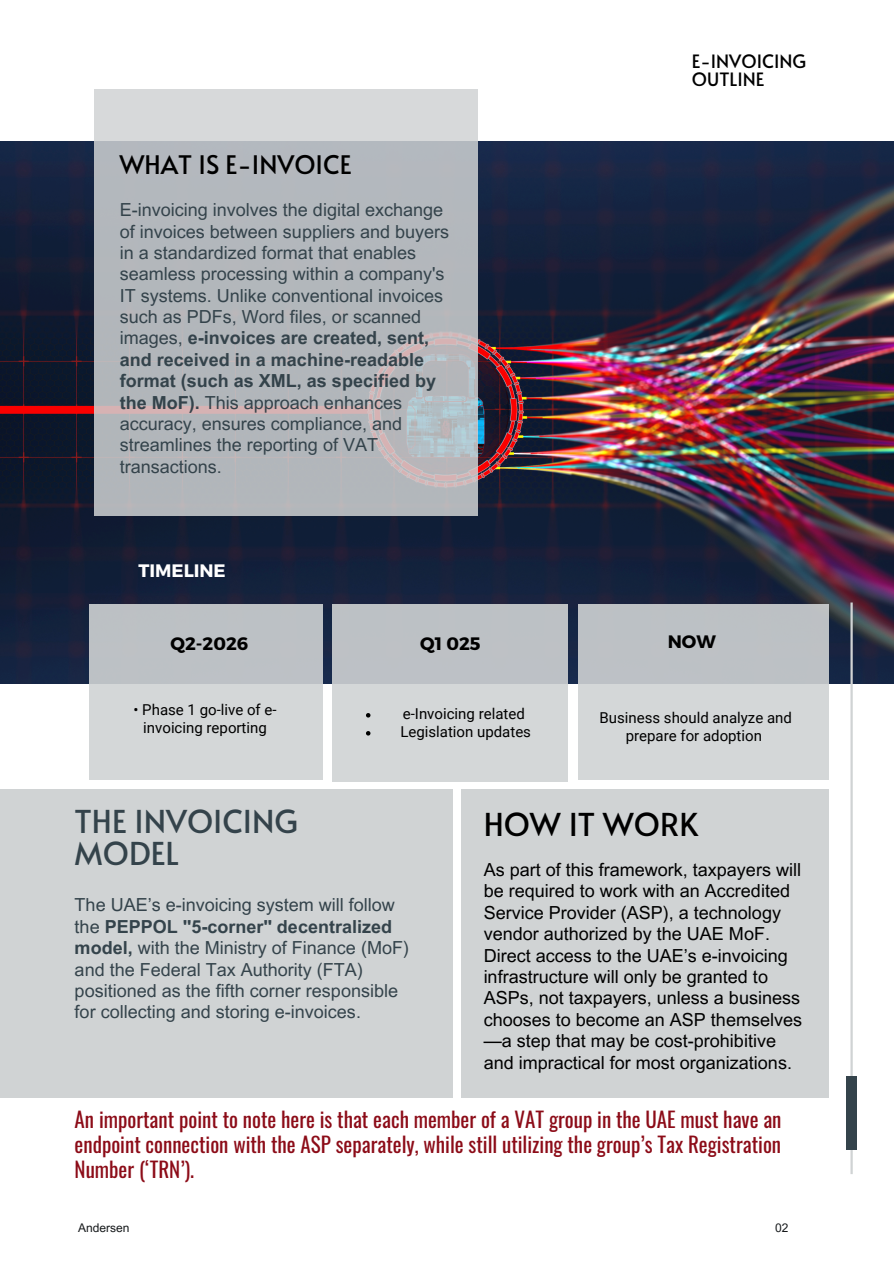
<style>
.page{position:relative;width:894px;height:1264px;background:#fff}
.page>*{position:absolute;margin:0;border:0;box-sizing:border-box;transform-origin:0 0}
.t1{font:31.5px/31.5px "Alata";color:#34434b}
.t2{font:31.5px "Alata";color:#000}
.t3{font:25.5px "Alata";color:#000}
.t4{font:21px/24.8px "Oswald";color:#8c0c18;text-align:justify}
.t5{font:18.3px/18.1px "Alata";color:#000}
.t6{font:18px/21.3px "Arial MT Pro";color:#34434b}
.t7{font:18px/21.3px "Arial MT Pro";color:#000}
.t8{font:700 18px "Montserrat";color:#000}
.t9{font:700 18px "Montserrat";color:#fff}
.t10{font:15px/18px "Roboto";color:#000;text-align:center}
.t11{font:12px "Arial MT Pro";color:#16191b}
.s1{font-weight:700}
</style>
<div class="page">
<div style="left:0;top:789px;width:453px;height:308px;background:#d0d3d4"></div>
<div style="left:460px;top:789px;width:368px;height:308px;background:#d0d3d4"></div>
<img style="left:0;top:141px;width:893px;height:542px">
<svg style="left:94px;top:89px;width:383px;height:427px;background:#b8bbbf"></svg>
<div style="left:89px;top:604px;width:233px;height:176px;background:linear-gradient(to right,#c9cdcf,#cacdd0)"></div>
<div style="left:332px;top:604px;width:236px;height:177px;background:linear-gradient(to right,#cacdd0,#cacdd0)"></div>
<div style="left:578px;top:604px;width:250px;height:176px;background:linear-gradient(to right,#cacdd0,#cacdcf)"></div>
<svg style="left:366px;top:713px;width:4px;height:4px"></svg>
<svg style="left:366px;top:731px;width:4px;height:4px"></svg>
<hr style="left:850px;top:602px;width:2px;height:572px;background:#d0d3d4">
<div style="left:846px;top:1076px;width:10px;height:73px;background:#34434b"></div>
<h2 class="t3" style="left:119px;top:146px;width:233px">WHAT IS E-INVOICE</h2>
<h6 class="t6" style="left:120px;top:201px;width:331px">E-invoicing involves the digital exchange of invoices between suppliers and buyers in a standardized format that enables seamless processing within a company's IT systems. Unlike conventional invoices such as PDFs, Word files, or scanned images, <span class="s1">e-invoices are created, sent, and received in a machine-readable format (such as XML, as specified by the MoF).</span> This approach enhances accuracy, ensures compliance, and streamlines the reporting of VAT transactions.</h6>
<h4 class="t9" style="left:138px;top:558px;width:89px">TIMELINE</h4>
<h1 class="t5" style="left:691px;top:51px;width:116px">E-INVOICING<br>OUTLINE</h1>
<p class="t8" style="left:170px;top:631px;width:79px">Q2-2026</p>
<p class="t8" style="left:667px;top:630px;width:50px">NOW</p>
<p class="t8" style="left:420px;top:631px;width:62px">Q1 025</p>
<h1 class="t10" style="left:133px;top:701px;width:144px">• Phase 1 go-live of e&shy;invoicing reporting</h1>
<h6 class="t10" style="left:599px;top:709px;width:194px">Business should analyze and prepare for adoption</h6>
<h4 class="t10" style="left:403px;top:704px;width:123px">e-Invoicing related</h4>
<p class="t10" style="left:400px;top:722px;width:132px">Legislation updates</p>
<p class="t1" style="left:75px;top:804px;width:225px">THE INVOICING<br>MODEL</p>
<p class="t6" style="left:75px;top:896px;width:336px">The UAE’s e-invoicing system will follow the <span class="s1">PEPPOL "5-corner" decentralized model,</span> with the Ministry of Finance (MoF) and the Federal Tax Authority (FTA) positioned as the fifth corner responsible for collecting and storing e-invoices.</p>
<p class="t2" style="left:483px;top:800px;width:216px">HOW IT WORK</p>
<h4 class="t7" style="left:483px;top:861px;width:320px">As part of this framework, taxpayers will be required to work with an Accredited Service Provider (ASP), a technology vendor authorized by the UAE MoF.<br>Direct access to the UAE’s e-invoicing infrastructure will only be granted to ASPs, not taxpayers, unless a business chooses to become an ASP themselves —a step that may be cost-prohibitive and impractical for most organizations.</h4>
<h4 class="t4" style="left:75px;top:1106px;width:708px">An important point to note here is that each member of a VAT group in the UAE must have an endpoint connection with the ASP separately, while still utilizing the group’s Tax Registration Number (‘TRN’).</h4>
<h6 class="t11" style="left:78px;top:1223px;width:53px">Andersen</h6>
<h3 class="t11" style="left:774px;top:1223px;width:15px">02</h3>
</div>
